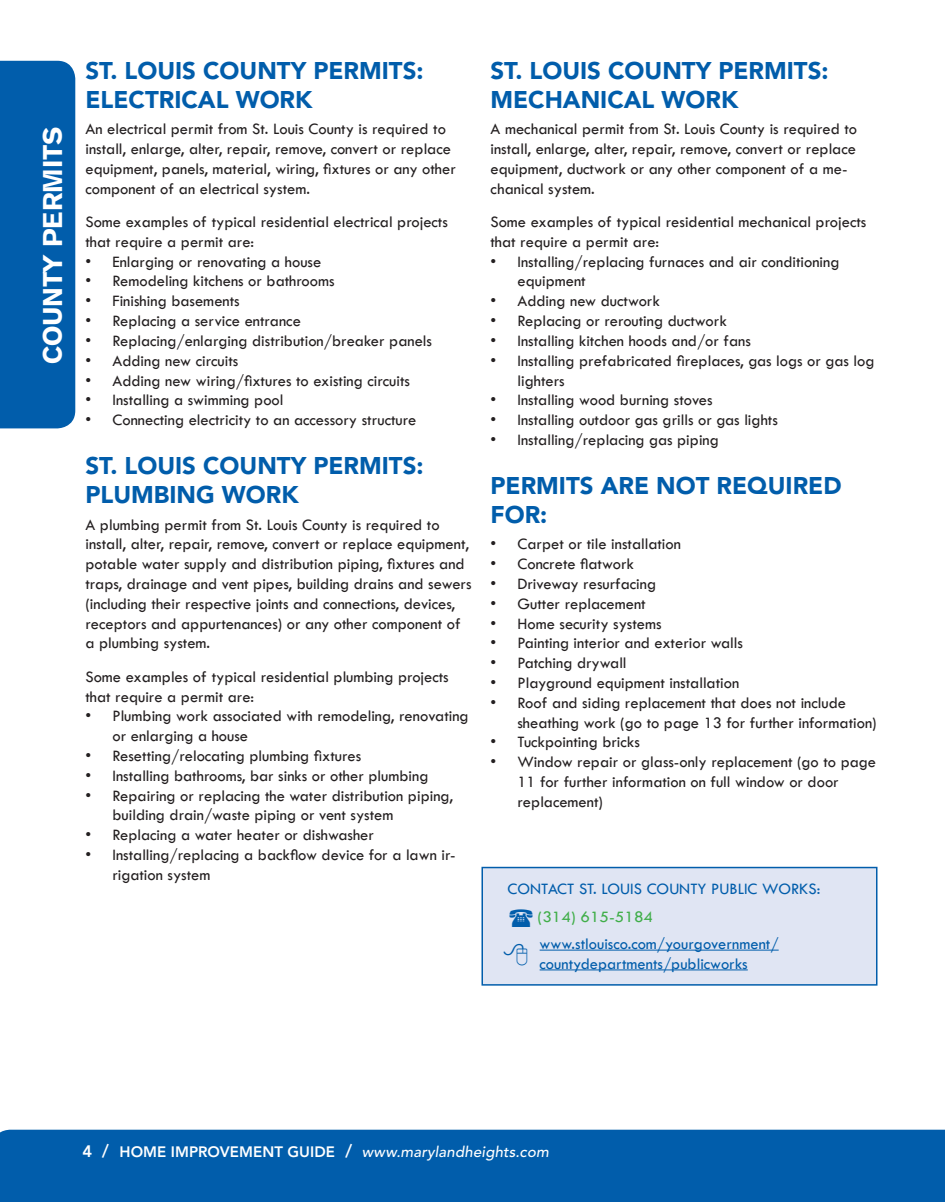
<style>
.page{position:relative;width:945px;height:1202px;background:#fff}
.page>*{position:absolute;margin:0;border:0;box-sizing:border-box;transform-origin:0 0}
.t1{font:27px "Gothic 725 BT Black A";color:#fff}
.t2{font:900 24px/28.8px "Avenir LT Std";color:#015dab}
.t3{font:16.5px/19.8px "Tw Cen";color:#231f20}
.t4{font:16.5px/19.8px "Tw Cen";color:#015dab}
.t5{font:16.5px "Tw Cen";color:#40ae49;scale:1.05 1}
.t6{font:italic 500 15px "Avenir LT Std";letter-spacing:.01em;color:#fff}
.s1{font-weight:800;font-style:normal;font-size:16.5px}
.s2{font-weight:800;font-style:normal;font-size:17.4px}
.s3{font-weight:800;font-style:normal}
</style>
<div class="page">
<div style="left:482px;top:866px;width:396px;height:119px;background:#e0e5f3;border:2px solid #015dab"></div>
<hr style="left:540px;top:949px;width:239px;height:1px;background:#015dab">
<hr style="left:540px;top:969px;width:208px;height:1px;background:#015dab">
<div style="left:0;top:1129px;width:945px;height:73px;background:#015dab"></div>
<div style="left:0;top:61px;width:75px;height:367px;background:#015dab"></div>
<p class="t1" style="left:36px;top:364px;width:240px;rotate:-90deg">COUNTY PERMITS</p>
<p class="t2" style="left:85px;top:56px;width:340px">ST. LOUIS COUNTY PERMITS:<br>ELECTRICAL WORK</p>
<p class="t3" style="left:85px;top:119px;width:372px">An electrical permit from St. Louis County is required to install, enlarge, alter, repair, remove, convert or replace equipment, panels, material, wiring, fixtures or any other component of an electrical system.</p>
<p class="t3" style="left:85px;top:212px;width:364px">Some examples of typical residential electrical projects that require a permit are:</p>
<p class="t3" style="left:85px;top:251px;width:237px">• Enlarging or renovating a house</p>
<p class="t3" style="left:85px;top:271px;width:251px">• Remodeling kitchens or bathrooms</p>
<p class="t3" style="left:85px;top:291px;width:156px">• Finishing basements</p>
<p class="t3" style="left:85px;top:311px;width:217px">• Replacing a service entrance</p>
<p class="t3" style="left:85px;top:331px;width:348px">• Replacing/enlarging distribution/breaker panels</p>
<p class="t3" style="left:85px;top:350px;width:155px">• Adding new circuits</p>
<p class="t3" style="left:85px;top:370px;width:326px">• Adding new wiring/fixtures to existing circuits</p>
<p class="t3" style="left:85px;top:390px;width:199px">• Installing a swimming pool</p>
<p class="t3" style="left:85px;top:410px;width:333px">• Connecting electricity to an accessory structure</p>
<p class="t2" style="left:85px;top:451px;width:340px">ST. LOUIS COUNTY PERMITS:<br>PLUMBING WORK</p>
<p class="t3" style="left:85px;top:514px;width:388px">A plumbing permit from St. Louis County is required to install, alter, repair, remove, convert or replace equipment, potable water supply and distribution piping, fixtures and traps, drainage and vent pipes, building drains and sewers (including their respective joints and connections, devices, receptors and appurtenances) or any other component of a plumbing system.</p>
<p class="t3" style="left:85px;top:666px;width:365px">Some examples of typical residential plumbing projects that require a permit are:</p>
<p class="t3" style="left:112px;top:706px;width:358px;text-indent:-27px">• Plumbing work associated with remodeling, renovating or enlarging a house</p>
<p class="t3" style="left:85px;top:745px;width:277px">• Resetting/relocating plumbing fixtures</p>
<p class="t3" style="left:85px;top:765px;width:344px">• Installing bathrooms, bar sinks or other plumbing</p>
<p class="t3" style="left:112px;top:785px;width:342px;text-indent:-27px">• Repairing or replacing the water distribution piping, building drain/waste piping or vent system</p>
<p class="t3" style="left:85px;top:825px;width:290px">• Replacing a water heater or dishwasher</p>
<p class="t3" style="left:112px;top:844px;width:345px;text-indent:-27px">• Installing/replacing a backflow device for a lawn ir&shy;rigation system</p>
<p class="t2" style="left:490px;top:56px;width:340px">ST. LOUIS COUNTY PERMITS:<br>MECHANICAL WORK</p>
<p class="t3" style="left:490px;top:119px;width:368px">A mechanical permit from St. Louis County is required to install, enlarge, alter, repair, remove, convert or replace equipment, ductwork or any other component of a me&shy;chanical system.</p>
<p class="t3" style="left:490px;top:212px;width:377px">Some examples of typical residential mechanical projects that require a permit are:</p>
<p class="t3" style="left:517px;top:251px;width:324px;text-indent:-27px">• Installing/replacing furnaces and air conditioning equipment</p>
<p class="t3" style="left:490px;top:291px;width:171px">• Adding new ductwork</p>
<p class="t3" style="left:490px;top:311px;width:238px">• Replacing or rerouting ductwork</p>
<p class="t3" style="left:490px;top:331px;width:262px">• Installing kitchen hoods and/or fans</p>
<p class="t3" style="left:517px;top:350px;width:359px;text-indent:-27px">• Installing prefabricated fireplaces, gas logs or gas log lighters</p>
<p class="t3" style="left:490px;top:390px;width:224px">• Installing wood burning stoves</p>
<p class="t3" style="left:490px;top:410px;width:289px">• Installing outdoor gas grills or gas lights</p>
<p class="t3" style="left:490px;top:430px;width:230px">• Installing/replacing gas piping</p>
<p class="t2" style="left:490px;top:471px;width:353px">PERMITS ARE NOT REQUIRED<br>FOR:</p>
<p class="t3" style="left:490px;top:534px;width:192px">• Carpet or tile installation</p>
<p class="t3" style="left:490px;top:554px;width:145px">• Concrete flatwork</p>
<p class="t3" style="left:490px;top:574px;width:167px">• Driveway resurfacing</p>
<p class="t3" style="left:490px;top:593px;width:157px">• Gutter replacement</p>
<p class="t3" style="left:490px;top:613px;width:173px">• Home security systems</p>
<p class="t3" style="left:490px;top:633px;width:254px">• Painting interior and exterior walls</p>
<p class="t3" style="left:490px;top:653px;width:138px">• Patching drywall</p>
<p class="t3" style="left:490px;top:673px;width:250px">• Playground equipment installation</p>
<p class="t3" style="left:517px;top:692px;width:361px;text-indent:-27px">• Roof and siding replacement that does not include sheathing work (go to page 13 for further information)</p>
<p class="t3" style="left:490px;top:732px;width:151px">• Tuckpointing bricks</p>
<p class="t3" style="left:517px;top:752px;width:360px;text-indent:-27px">• Window repair or glass-only replacement (go to page<br>11 for further information on full window or door replacement)</p>
<p class="t4" style="left:507px;top:878px;width:314px">CONTACT ST. LOUIS COUNTY PUBLIC WORKS:</p>
<p class="t5" style="left:538px;top:907px;width:112px">(314) 615-5184</p>
<p class="t4" style="left:540px;top:933px;width:241px">www.stlouisco.com/yourgovernment/ countydepartments/publicworks</p>
<p class="t6" style="left:82px;top:1142px;width:468px"><span class="s1">4</span> <span class="s2">/</span> <span class="s3">HOME IMPROVEMENT GUIDE</span> <span class="s2">/</span> www.marylandheights.com</p>
</div>
